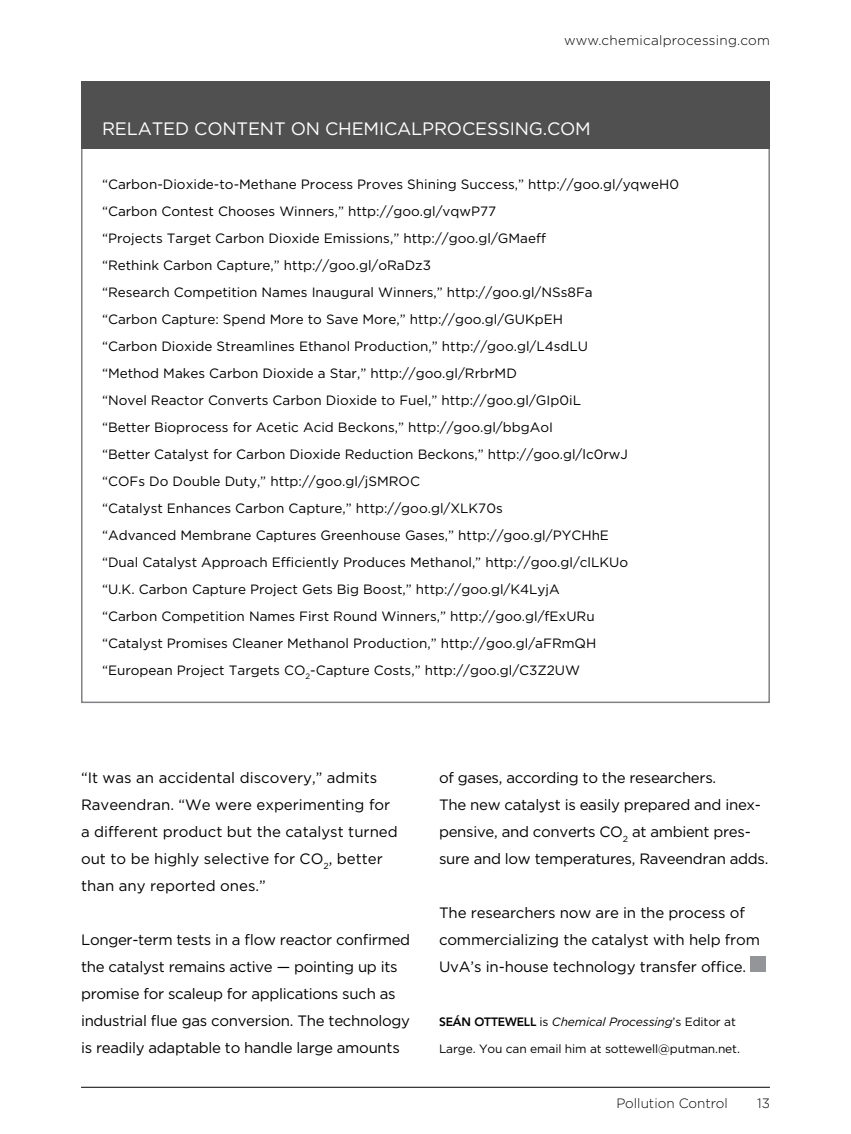
<style>
.page{position:relative;width:851px;height:1134px;background:#fff}
.page>*{position:absolute;margin:0;border:0;box-sizing:border-box;transform-origin:0 0}
.t1{font:18px "Gotham";letter-spacing:-.01em;color:#fff}
.t2{font:15px/27px "Gotham";letter-spacing:-.02em;color:#000}
.t3{font:15px/27px "Gotham";color:#000}
.t4{font:13.5px/27px "Gotham";color:#000}
.t5{font:300 13.5px "Gotham";letter-spacing:.005em;color:#000}
.t6{font:12px "Gotham";letter-spacing:-.01em;color:#000}
.t7{font:italic 12px "Gotham";letter-spacing:-.01em;color:#000}
.s1{font-family:"Avenir LT Std";font-weight:800;font-style:normal}
.s2{font-style:normal}
</style>
<div class="page">
<hr style="left:81px;top:1087px;width:689px;height:1px;background:#000">
<div style="left:750px;top:957px;width:15px;height:15px;background:#939598"></div>
<div style="left:82px;top:82px;width:688px;height:67px;background:#505050"></div>
<p class="t5" style="left:564px;top:32px;width:207px">www.chemicalprocessing.com</p>
<h1 class="t1" style="left:102px;top:117px;width:490px">RELATED CONTENT ON CHEMICALPROCESSING.COM</h1>
<p class="t4" style="left:102px;top:170px;width:578px">“Carbon-Dioxide-to-Methane Process Proves Shining Success,” http://goo.gl/yqweH0 “Carbon Contest Chooses Winners,” http://goo.gl/vqwP77<br>“Projects Target Carbon Dioxide Emissions,” http://goo.gl/GMaeff<br>“Rethink Carbon Capture,” http://goo.gl/oRaDz3<br>“Research Competition Names Inaugural Winners,” http://goo.gl/NSs8Fa<br>“Carbon Capture: Spend More to Save More,” http://goo.gl/GUKpEH<br>“Carbon Dioxide Streamlines Ethanol Production,” http://goo.gl/L4sdLU<br>“Method Makes Carbon Dioxide a Star,” http://goo.gl/RrbrMD<br>“Novel Reactor Converts Carbon Dioxide to Fuel,” http://goo.gl/GIp0iL<br>“Better Bioprocess for Acetic Acid Beckons,” http://goo.gl/bbgAoI<br>“Better Catalyst for Carbon Dioxide Reduction Beckons,” http://goo.gl/lc0rwJ<br>“COFs Do Double Duty,” http://goo.gl/jSMROC<br>“Catalyst Enhances Carbon Capture,” http://goo.gl/XLK70s<br>“Advanced Membrane Captures Greenhouse Gases,” http://goo.gl/PYCHhE<br>“Dual Catalyst Approach Efficiently Produces Methanol,” http://goo.gl/clLKUo<br>“U.K. Carbon Capture Project Gets Big Boost,” http://goo.gl/K4LyjA<br>“Carbon Competition Names First Round Winners,” http://goo.gl/fExURu<br>“Catalyst Promises Cleaner Methanol Production,” http://goo.gl/aFRmQH<br>“European Project Targets CO<sub>2</sub>-Capture Costs,” http://goo.gl/C3Z2UW</p>
<p class="t3" style="left:81px;top:764px;width:318px">“It was an accidental discovery,” admits Raveendran. “We were experimenting for a different product but the catalyst turned out to be highly selective for CO<sub>2</sub>, better than any reported ones.”</p>
<p class="t2" style="left:81px;top:926px;width:330px">Longer-term tests in a flow reactor confirmed the catalyst remains active — pointing up its promise for scaleup for applications such as industrial flue gas conversion. The technology is readily adaptable to handle large amounts</p>
<p class="t2" style="left:439px;top:764px;width:331px">of gases, according to the researchers.<br>The new catalyst is easily prepared and inex&shy;pensive, and converts CO<sub>2</sub> at ambient pres&shy;sure and low temperatures, Raveendran adds.</p>
<p class="t2" style="left:439px;top:899px;width:322px">The researchers now are in the process of commercializing the catalyst with help from<br>UvA’s in-house technology transfer office.</p>
<p class="t7" style="left:439px;top:1014px;width:298px"><span class="s1">SEÁN OTTEWELL</span> <span class="s2">is</span> Chemical Processing<span class="s2">’s Editor at</span></p>
<p class="t6" style="left:439px;top:1041px;width:302px">Large. You can email him at sottewell@putman.net.</p>
<p class="t5" style="left:616px;top:1095px;width:113px">Pollution Control</p>
<p class="t5" style="left:757px;top:1095px;width:14px">13</p>
</div>
